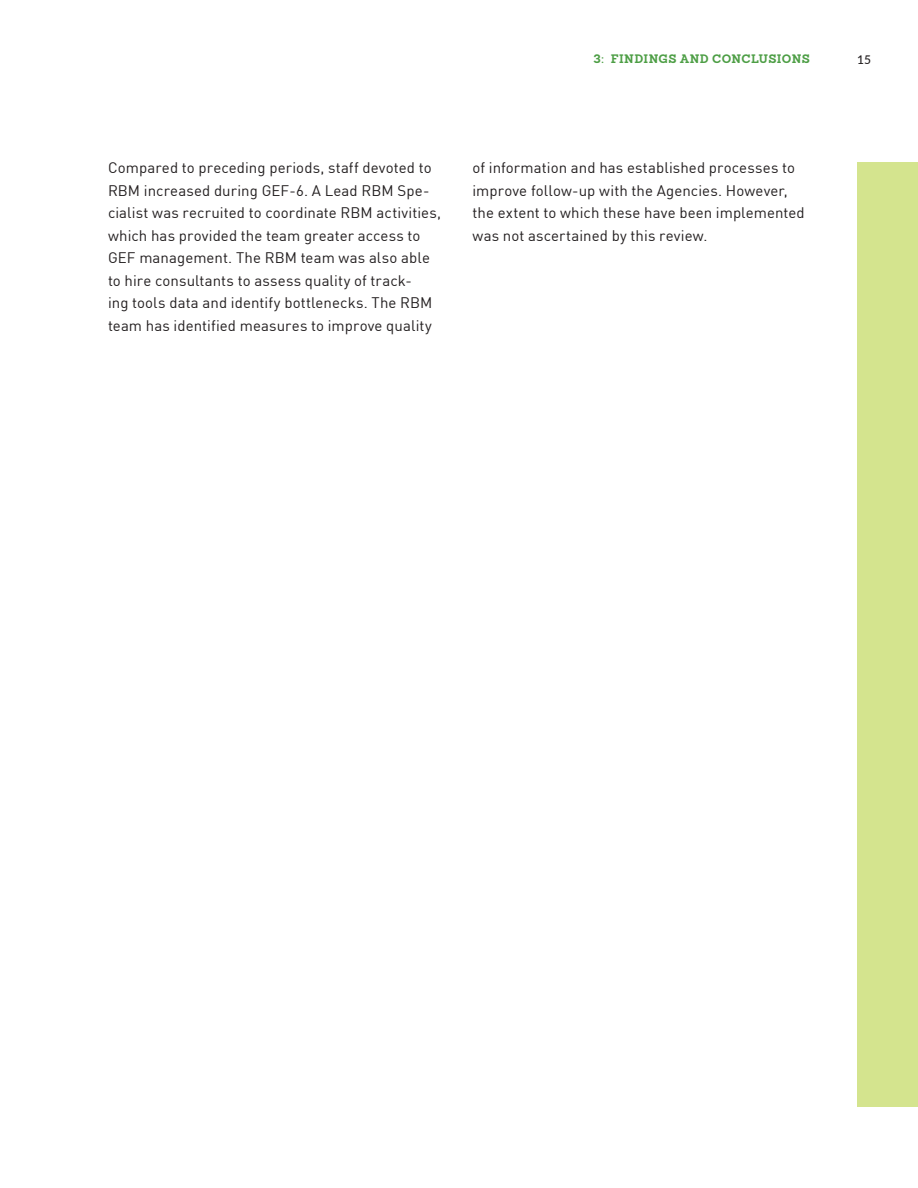
<style>
.page{position:relative;width:918px;height:1188px;background:#fff}
.page>*{position:absolute;margin:0;border:0;box-sizing:border-box;transform-origin:0 0}
.t1{font:15px/22.5px "DINOT";letter-spacing:.005em;color:#231f20}
.t2{font:700 12px "Sanchez Slab";letter-spacing:.03em;color:#4d9e45}
.t3{font:500 12px "Lato";color:#231f20}
</style>
<div class="page">
<div style="left:857px;top:162px;width:61px;height:945px;background:#d4e48e"></div>
<p class="t2" style="left:594px;top:50px;width:218px">3: FINDING S AND CONCLUSIONS</p>
<p class="t3" style="left:857px;top:51px;width:15px">15</p>
<p class="t1" style="left:108px;top:156px;width:335px">Compared to preceding periods, staff devoted to RBM increased during GEF-6. A Lead RBM Spe&shy;cialist was recruited to coordinate RBM activities, which has provided the team greater access to GEF management. The RBM team was also able to hire consultants to assess quality of track-<br>ing tools data and identify bottlenecks. The RBM team has identified measures to improve quality</p>
<p class="t1" style="left:472px;top:156px;width:334px">of information and has established processes to improve follow-up with the Agencies. However, the extent to which these have been implemented was not ascertained by this review.</p>
</div>
